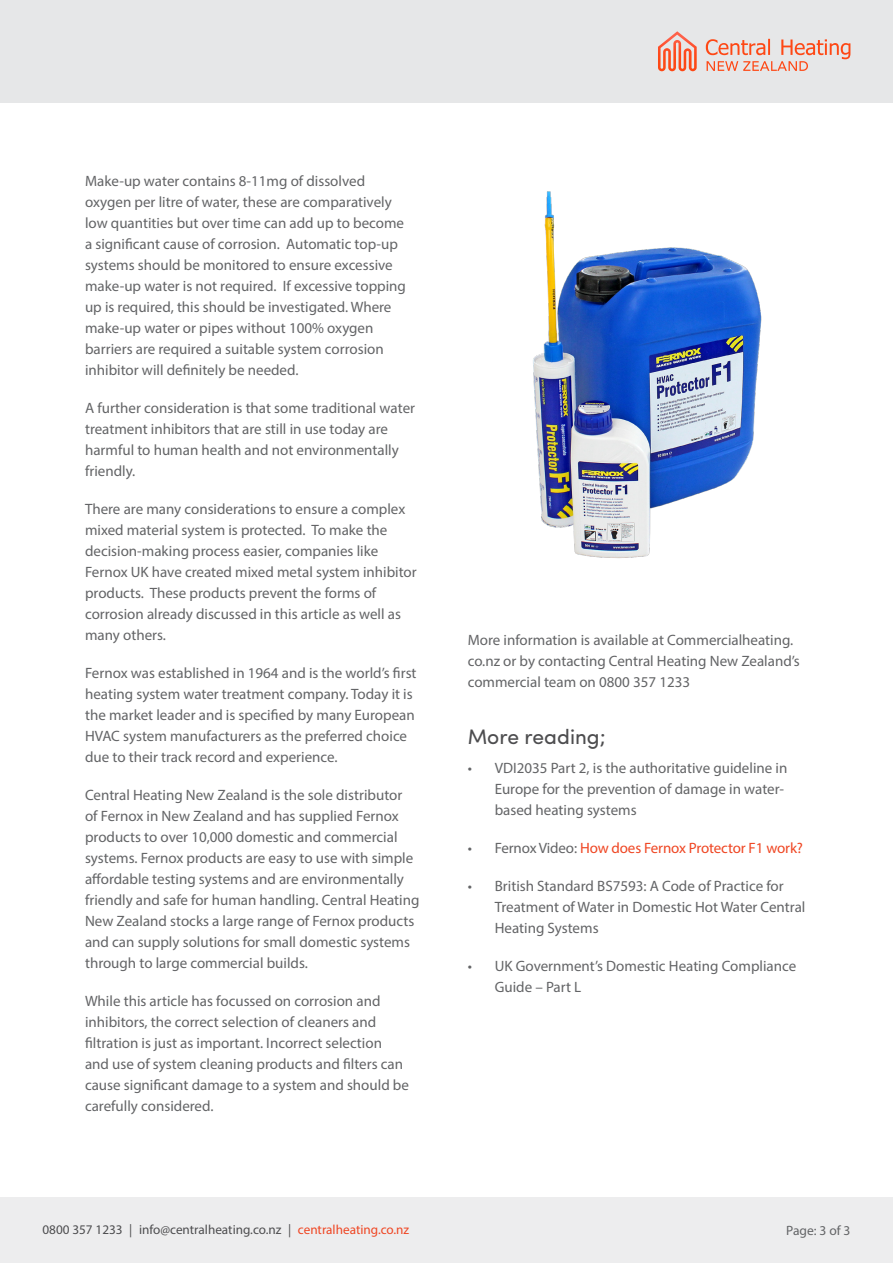
<style>
.page{position:relative;width:893px;height:1263px;background:#fff}
.page>*{position:absolute;margin:0;border:0;box-sizing:border-box;transform-origin:0 0}
.t1{font:21px "Sofia Pro";color:#4d4d4f}
.t2{font:15px/21px "Myriad Pro";color:#636466}
.t3{font:15px "Myriad Pro";letter-spacing:-.01em;color:#ef4623}
.t4{font:13.5px "Myriad Pro";color:#636466}
.t5{font:13.2px "Myriad Pro";color:#4d4d4f}
.s1{color:#636466}
.s2{color:#ef4623}
</style>
<div class="page">
<div style="left:0;top:0;width:893px;height:103px;background:#e6e7e8"></div>
<div style="left:0;top:1197px;width:893px;height:66px;background:#ededee"></div>
<svg style="left:658px;top:31px;width:39px;height:40px"></svg>
<svg style="left:706px;top:39px;width:144px;height:32px"></svg>
<img style="left:533px;top:191px;width:229px;height:367px">
<p class="t2" style="left:85px;top:170px;width:322px">Make-up water contains 8-11mg of dissolved oxygen per litre of water, these are comparatively low quantities but over time can add up to become a significant cause of corrosion. Automatic top-up systems should be monitored to ensure excessive make-up water is not required. If excessive topping up is required, this should be investigated. Where make-up water or pipes without 100% oxygen barriers are required a suitable system corrosion inhibitor will definitely be needed.</p>
<p class="t2" style="left:85px;top:397px;width:332px">A further consideration is that some traditional water treatment inhibitors that are still in use today are harmful to human health and not environmentally friendly.</p>
<p class="t2" style="left:85px;top:498px;width:333px">There are many considerations to ensure a complex mixed material system is protected. To make the decision-making process easier, companies like Fernox UK have created mixed metal system inhibitor products. These products prevent the forms of corrosion already discussed in this article as well as many others.</p>
<p class="t2" style="left:85px;top:662px;width:333px">Fernox was established in 1964 and is the world’s first heating system water treatment company. Today it is the market leader and is specified by many European HVAC system manufacturers as the preferred choice due to their track record and experience.</p>
<p class="t2" style="left:85px;top:784px;width:336px">Central Heating New Zealand is the sole distributor<br>of Fernox in New Zealand and has supplied Fernox products to over 10,000 domestic and commercial systems. Fernox products are easy to use with simple affordable testing systems and are environmentally friendly and safe for human handling. Central Heating New Zealand stocks a large range of Fernox products and can supply solutions for small domestic systems through to large commercial builds.</p>
<p class="t2" style="left:85px;top:990px;width:325px">While this article has focussed on corrosion and inhibitors, the correct selection of cleaners and filtration is just as important. Incorrect selection and use of system cleaning products and filters can cause significant damage to a system and should be carefully considered.</p>
<p class="t2" style="left:468px;top:629px;width:334px">More information is available at Commercialheating. co.nz or by contacting Central Heating New Zealand’s commercial team on 0800 357 1233</p>
<h1 class="t1" style="left:468px;top:721px;width:139px">More reading;</h1>
<p class="t2" style="left:495px;top:757px;width:294px;text-indent:-27px">• VDI2035 Part 2, is the authoritative guideline in<br>Europe for the prevention of damage in water&shy;based heating systems</p>
<p class="t3" style="left:468px;top:839px;width:337px"><span class="s1">• Fernox Video:</span> How does Fernox Protector F1 work?</p>
<p class="t2" style="left:495px;top:875px;width:312px;text-indent:-27px">• British Standard BS7593: A Code of Practice for<br>Treatment of Water in Domestic Hot Water Central<br>Heating Systems</p>
<p class="t2" style="left:495px;top:955px;width:303px;text-indent:-27px">• UK Government’s Domestic Heating Compliance<br>Guide – Part L</p>
<p class="t5" style="left:43px;top:1221px;width:368px">0800 357 1233 | info@centralheating.co.nz | <span class="s2">centralheating.co.nz</span></p>
<p class="t4" style="left:786px;top:1222px;width:66px">Page: 3 of 3</p>
</div>
